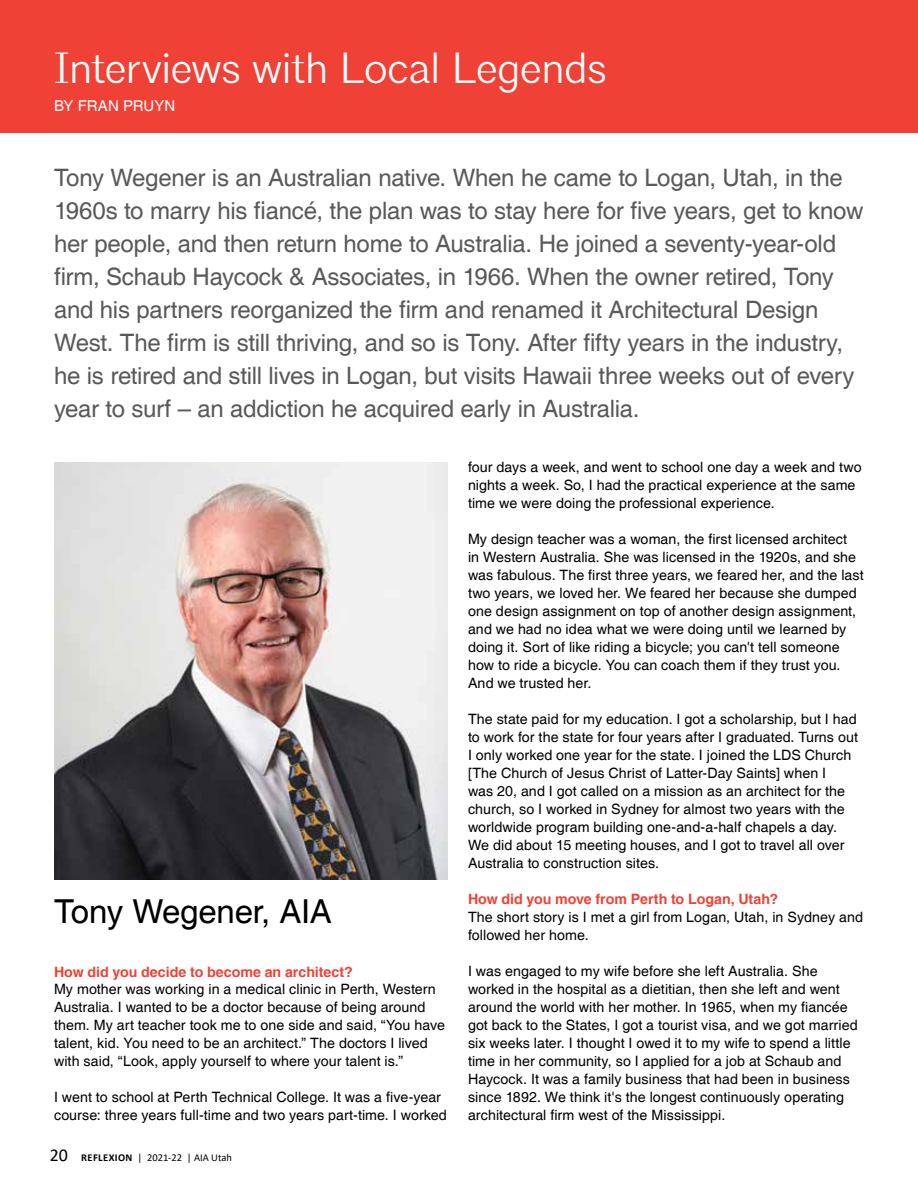
<style>
.page{position:relative;width:918px;height:1188px;background:#fff}
.page>*{position:absolute;margin:0;border:0;box-sizing:border-box;transform-origin:0 0}
.t1{font:300 43.5px "Architype";letter-spacing:-.02em;color:#fff}
.t2{font:33px "Helvetica";letter-spacing:-.015em;color:#000}
.t3{font:24px/33px "Helvetica";letter-spacing:-.01em;color:#58595b}
.t4{font:15px "Helvetica";color:#fff}
.t5{font:14.25px/18px "Helvetica";letter-spacing:.005em;color:#000}
.t6{font:700 14.25px "Helvetica";color:#ef4135}
.t7{font:10.5px "Calibri";color:#000}
.s1{font-size:18px}
.s2{font-weight:700}
</style>
<div class="page">
<div style="left:0;top:0;width:918px;height:132px;background:#ef4135"></div>
<img style="left:54px;top:462px;width:393px;height:417px">
<h1 class="t1" style="left:54px;top:42px;width:555px">Interviews with Local Legends</h1>
<p class="t4" style="left:54px;top:97px;width:123px">BY FRAN PRUYN</p>
<p class="t3" style="left:54px;top:161px;width:811px">Tony Wegener is an Australian native. When he came to Logan, Utah, in the 1960s to marry his fiancé, the plan was to stay here for five years, get to know her people, and then return home to Australia. He joined a seventy-year-old firm, Schaub Haycock &amp; Associates, in 1966. When the owner retired, Tony and his partners reorganized the firm and renamed it Architectural Design West. The firm is still thriving, and so is Tony. After fifty years in the industry, he is retired and still lives in Logan, but visits Hawaii three weeks out of every year to surf – an addiction he acquired early in Australia.</p>
<h2 class="t2" style="left:54px;top:892px;width:279px">Tony Wegener, AIA</h2>
<p class="t6" style="left:54px;top:963px;width:300px">How did you decide to become an architect?</p>
<p class="t5" style="left:54px;top:981px;width:393px">My mother was working in a medical clinic in Perth, Western Australia. I wanted to be a doctor because of being around them. My art teacher took me to one side and said, “You have talent, kid. You need to be an architect.” The doctors I lived with said, “Look, apply yourself to where your talent is.”</p>
<p class="t5" style="left:54px;top:1089px;width:394px">I went to school at Perth Technical College. It was a five-year course: three years full-time and two years part-time. I worked</p>
<p class="t7" style="left:50px;top:1150px;width:184px"><span class="s1">20</span> <span class="s2">REFLEXION</span> | 2021-22 | AIA Utah</p>
<p class="t5" style="left:468px;top:459px;width:395px">four days a week, and went to school one day a week and two nights a week. So, I had the practical experience at the same time we were doing the professional experience.</p>
<p class="t5" style="left:468px;top:531px;width:397px">My design teacher was a woman, the first licensed architect<br>in Western Australia. She was licensed in the 1920s, and she was fabulous. The first three years, we feared her, and the last two years, we loved her. We feared her because she dumped one design assignment on top of another design assignment, and we had no idea what we were doing until we learned by doing it. Sort of like riding a bicycle; you can't tell someone how to ride a bicycle. You can coach them if they trust you.<br>And we trusted her.</p>
<p class="t5" style="left:468px;top:711px;width:391px">The state paid for my education. I got a scholarship, but I had to work for the state for four years after I graduated. Turns out I only worked one year for the state. I joined the LDS Church [The Church of Jesus Christ of Latter-Day Saints] when I<br>was 20, and I got called on a mission as an architect for the church, so I worked in Sydney for almost two years with the worldwide program building one-and-a-half chapels a day.<br>We did about 15 meeting houses, and I got to travel all over Australia to construction sites.</p>
<p class="t6" style="left:468px;top:891px;width:312px">How did you move from Perth to Logan, Utah?</p>
<p class="t5" style="left:468px;top:909px;width:397px">The short story is I met a girl from Logan, Utah, in Sydney and followed her home.</p>
<p class="t5" style="left:468px;top:963px;width:391px">I was engaged to my wife before she left Australia. She worked in the hospital as a dietitian, then she left and went around the world with her mother. In 1965, when my fiancée got back to the States, I got a tourist visa, and we got married six weeks later. I thought I owed it to my wife to spend a little time in her community, so I applied for a job at Schaub and Haycock. It was a family business that had been in business since 1892. We think it's the longest continuously operating architectural firm west of the Mississippi.</p>
</div>
